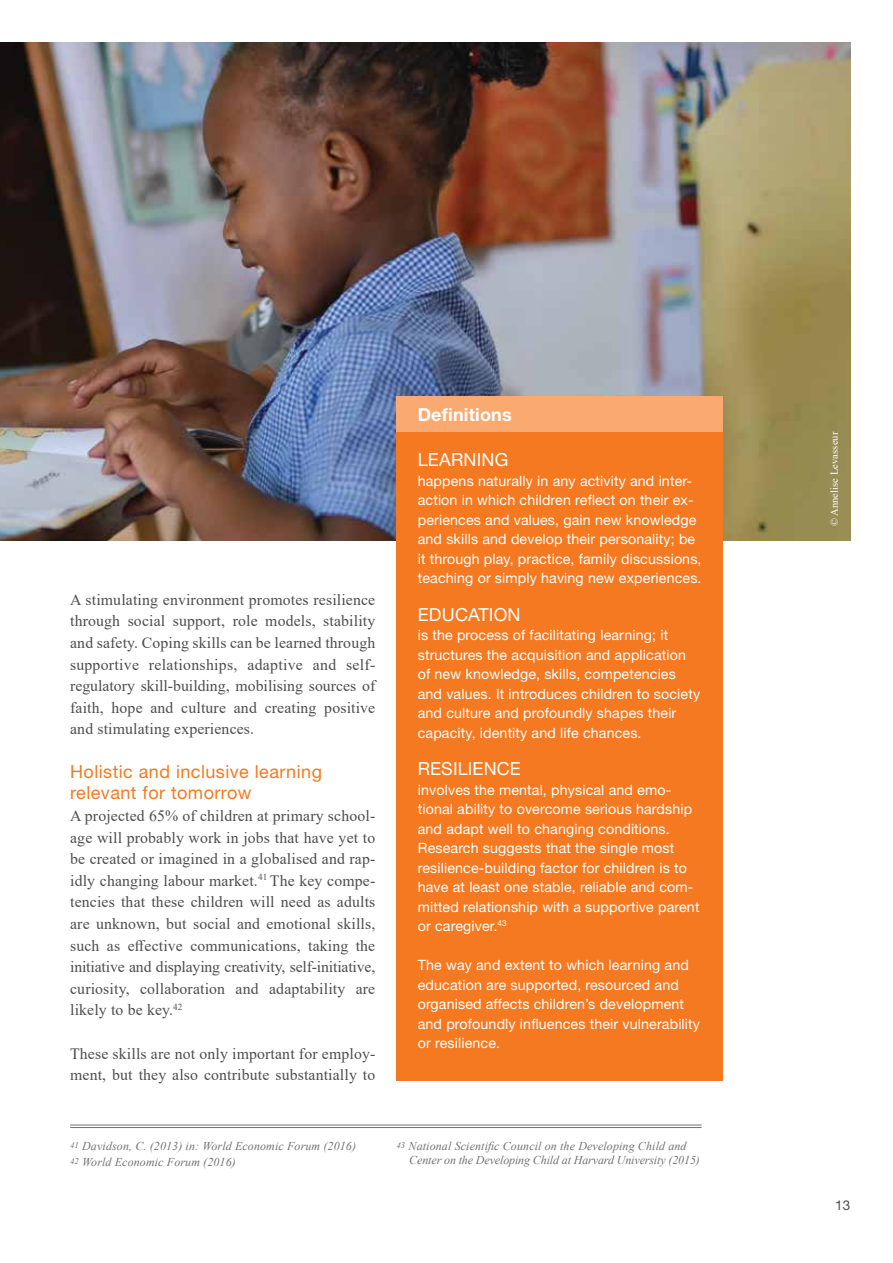
<style>
.page{position:relative;width:893px;height:1263px;background:#fff}
.page>*{position:absolute;margin:0;border:0;box-sizing:border-box;transform-origin:0 0}
.t1{font:18px/21.6px "Helvetica Neue LT Std";letter-spacing:.025em;color:#f47920}
.t2{font:18px "Helvetica Neue LT Std";letter-spacing:.01em;color:#fff}
.t3{font:700 18px "Helvetica Neue LT Std";letter-spacing:.01em;color:#fff}
.t4{font:15.75px/21.6px "Times New Roman";letter-spacing:.01em;color:#4d4d4f;text-align:justify}
.t5{font:14.25px/19.5px "Helvetica Neue LT Std";letter-spacing:.01em;color:#fff}
.t6{font:13.5px "Helvetica Neue LT Std";color:#4d4d4f}
.t7{font:italic 12px/13.5px "Times New Roman";letter-spacing:-.01em;color:#717275}
.t8{font:italic 12px/15.6px "Times New Roman";letter-spacing:.01em;color:#717275}
.t9{font:10.5px "Times New Roman";letter-spacing:.01em;color:#fff}
</style>
<div class="page">
<img style="left:0;top:43px;width:850px;height:497px">
<hr style="left:70px;top:1125px;width:632px;height:1px;background:#717275">
<hr style="left:70px;top:1127px;width:632px;height:1px;background:#717275">
<div style="left:396px;top:432px;width:327px;height:648px;background:#f47920"></div>
<div style="left:396px;top:396px;width:327px;height:36px;background:#faaa71"></div>
<p class="t4" style="left:70px;top:588px;width:307px">A stimulating environment promotes resilience through social support, role models, stability and safety. Coping skills can be learned through supportive relationships, adaptive and self&shy;regulatory skill-building, mobilising sources of faith, hope and culture and creating positive and stimulating experiences.</p>
<p class="t1" style="left:70px;top:760px;width:253px">Holistic and inclusive learning relevant for tomorrow</p>
<p class="t4" style="left:70px;top:804px;width:307px">A projected 65% of children at primary school&shy;age will probably work in jobs that have yet to be created or imagined in a globalised and rap&shy;idly changing labour market.<sup>41</sup> The key compe&shy;tencies that these children will need as adults are unknown, but social and emotional skills, such as effective communications, taking the initiative and displaying creativity, self-initiative, curiosity, collaboration and adaptability are likely to be key.<sup>42</sup></p>
<p class="t4" style="left:70px;top:1042px;width:307px">These skills are not only important for employ&shy;ment, but they also contribute substantially to</p>
<p class="t3" style="left:418px;top:403px;width:95px">Definitions</p>
<p class="t2" style="left:418px;top:449px;width:92px">LEARNING</p>
<p class="t5" style="left:418px;top:471px;width:285px">happens naturally in any activity and inter&shy;action in which children reflect on their ex&shy;periences and values, gain new knowledge and skills and develop their personality; be it through play, practice, family discussions, teaching or simply having new experiences.</p>
<p class="t2" style="left:418px;top:603px;width:104px">EDUCATION</p>
<p class="t5" style="left:418px;top:625px;width:284px">is the process of facilitating learning; it structures the acquisition and application of new knowledge, skills, competencies and values. It introduces children to society and culture and profoundly shapes their capacity, identity and life chances.</p>
<p class="t2" style="left:418px;top:758px;width:105px">RESILIENCE</p>
<p class="t5" style="left:418px;top:780px;width:283px">involves the mental, physical and emo&shy;tional ability to overcome serious hardship and adapt well to changing conditions.<br>Research suggests that the single most resilience-building factor for children is to have at least one stable, reliable and com&shy;mitted relationship with a supportive parent or caregiver.<sup>43</sup></p>
<p class="t5" style="left:418px;top:955px;width:284px">The way and extent to which learning and education are supported, resourced and organised affects children’s development and profoundly influences their vulnerability or resilience.</p>
<p class="t8" style="left:70px;top:1138px;width:287px"><sup>41</sup> Davidson, C. (2013) in: World Economic Forum (2016)<br><sup>42</sup> World Economic Forum (2016)</p>
<p class="t7" style="left:409px;top:1139px;width:292px;text-indent:-13px"><sup>43</sup> National Scientific Council on the Developing Child and<br>Center on the Developing Child at Harvard University (2015)</p>
<p class="t9" style="left:827px;top:526px;width:96px;rotate:-90deg">© Annelise Levasseur</p>
<p class="t6" style="left:835px;top:1197px;width:17px">13</p>
</div>
